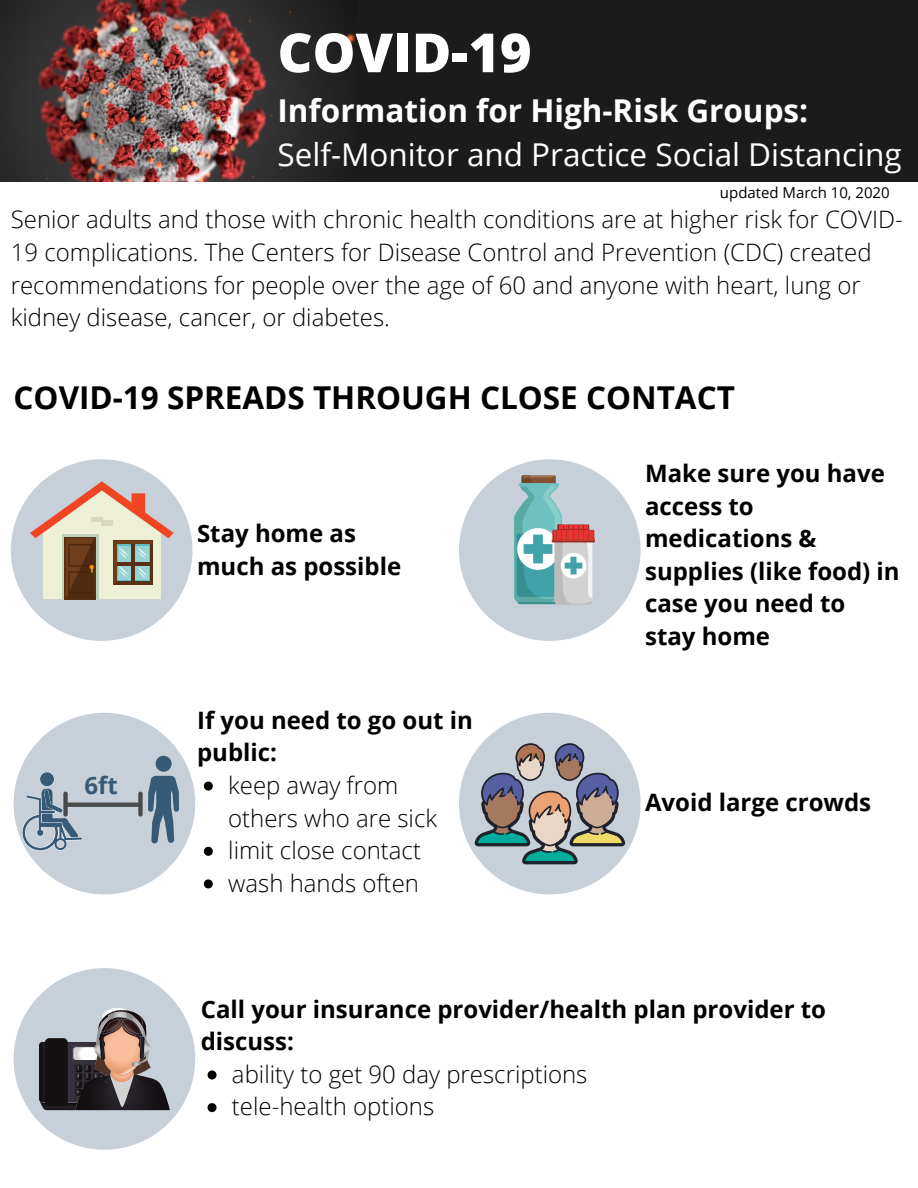
<style>
.page{position:relative;width:918px;height:1188px;background:#fff}
.page>*{position:absolute;margin:0;border:0;box-sizing:border-box;transform-origin:0 0}
.t1{font:800 54px "Open Sans";color:#fff}
.t2{font:31.5px "Open Sans";color:#fff}
.t3{font:700 31.5px "Open Sans";color:#000}
.t4{font:700 31.5px "Open Sans";color:#fff}
.t5{font:300 24px/32.5px "Open Sans";color:#000}
.t6{font:700 24px/32.7px "Open Sans";color:#000}
.t7{font:700 24px "Open Sans";color:#375b77}
.t8{font:15px "Open Sans";color:#000}
</style>
<div class="page">
<div style="left:264px;top:0;width:654px;height:182px;background:#1b1b1b"></div>
<img style="left:0;top:0;width:357px;height:181px">
<svg style="left:11px;top:459px;width:181px;height:182px"></svg>
<svg style="left:459px;top:459px;width:182px;height:182px"></svg>
<svg style="left:204px;top:782px;width:9px;height:9px"></svg>
<svg style="left:204px;top:847px;width:9px;height:9px"></svg>
<svg style="left:204px;top:879px;width:9px;height:9px"></svg>
<svg style="left:14px;top:713px;width:181px;height:181px"></svg>
<svg style="left:459px;top:713px;width:182px;height:181px"></svg>
<svg style="left:14px;top:968px;width:181px;height:182px"></svg>
<svg style="left:208px;top:1070px;width:9px;height:9px"></svg>
<svg style="left:208px;top:1103px;width:9px;height:9px"></svg>
<h1 class="t1" style="left:278px;top:15px;width:256px">COVID-19</h1>
<h2 class="t4" style="left:278px;top:89px;width:532px">Information for High-Risk Groups:</h2>
<h2 class="t2" style="left:278px;top:133px;width:626px">Self-Monitor and Practice Social Distancing</h2>
<p class="t8" style="left:720px;top:182px;width:171px">updated March 10, 2020</p>
<p class="t5" style="left:11px;top:203px;width:893px">Senior adults and those with chronic health conditions are at higher risk for COVID-19 complications. The Centers for Disease Control and Prevention (CDC) created recommendations for people over the age of 60 and anyone with heart, lung or kidney disease, cancer, or diabetes.</p>
<h2 class="t3" style="left:14px;top:375px;width:723px">COVID-19 SPREADS THROUGH CLOSE CONTACT</h2>
<p class="t7" style="left:84px;top:769px;width:35px">6ft</p>
<p class="t6" style="left:197px;top:517px;width:206px">Stay home as much as possible</p>
<p class="t6" style="left:197px;top:703px;width:277px">If you need to go out in public:</p>
<p class="t5" style="left:228px;top:768px;width:210px">keep away from others who are sick limit close contact wash hands often</p>
<p class="t6" style="left:645px;top:456px;width:256px">Make sure you have access to medications &amp; supplies (like food) in case you need to stay home</p>
<p class="t6" style="left:645px;top:786px;width:228px">Avoid large crowds</p>
<p class="t6" style="left:201px;top:992px;width:627px">Call your insurance provider/health plan provider to discuss:</p>
<p class="t5" style="left:232px;top:1057px;width:357px">ability to get 90 day prescriptions tele-health options</p>
</div>
